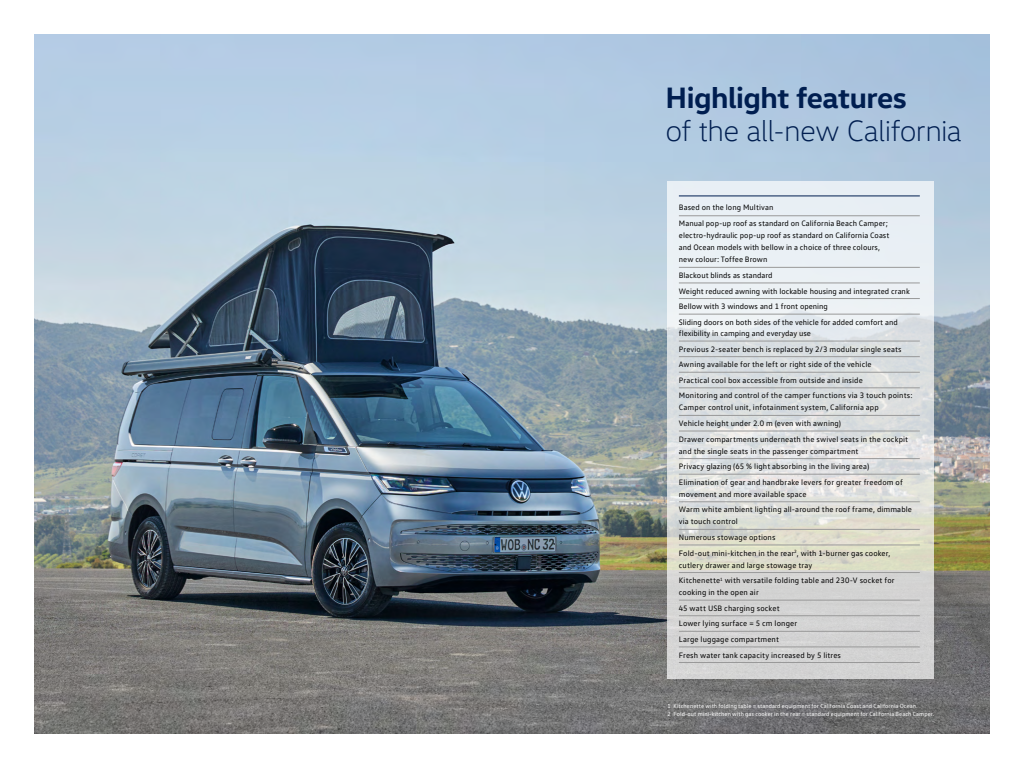
<style>
.page{position:relative;width:1024px;height:768px;background:#fff}
.page>*{position:absolute;margin:0;border:0;box-sizing:border-box;transform-origin:0 0}
.t1{font:300 30px "VW Head";letter-spacing:-.02em;color:#001e50}
.t2{font:700 30px "VW Head";letter-spacing:-.02em;color:#001e50}
.t3{font:8px/15.6px "VW Text";letter-spacing:.01em;color:#000}
.t4{font:6px/7.2px "VW Text";letter-spacing:.01em;color:#fff}
</style>
<div class="page">
<img style="left:34px;top:34px;width:956px;height:700px">
<svg style="left:668px;top:181px;width:266px;height:498px;background:#dde0e0"></svg>
<hr style="left:679px;top:196px;width:241px;height:1px;background:#001e50">
<hr style="left:679px;top:216px;width:241px;height:1px;background:#999">
<hr style="left:679px;top:267px;width:241px;height:1px;background:#999">
<hr style="left:679px;top:283px;width:241px;height:1px;background:#999">
<hr style="left:679px;top:298px;width:241px;height:1px;background:#999">
<hr style="left:679px;top:314px;width:241px;height:1px;background:#999">
<hr style="left:679px;top:341px;width:241px;height:1px;background:#999">
<hr style="left:679px;top:356px;width:241px;height:1px;background:#999">
<hr style="left:679px;top:372px;width:241px;height:1px;background:#999">
<hr style="left:679px;top:388px;width:241px;height:1px;background:#999">
<hr style="left:679px;top:415px;width:241px;height:1px;background:#999">
<hr style="left:679px;top:431px;width:241px;height:1px;background:#999">
<hr style="left:679px;top:458px;width:241px;height:1px;background:#999">
<hr style="left:679px;top:474px;width:241px;height:1px;background:#999">
<hr style="left:679px;top:502px;width:241px;height:1px;background:#999">
<hr style="left:679px;top:529px;width:241px;height:1px;background:#999">
<hr style="left:679px;top:545px;width:241px;height:1px;background:#999">
<hr style="left:679px;top:572px;width:241px;height:1px;background:#999">
<hr style="left:679px;top:600px;width:241px;height:1px;background:#999">
<hr style="left:679px;top:616px;width:241px;height:1px;background:#999">
<hr style="left:679px;top:631px;width:241px;height:1px;background:#999">
<hr style="left:679px;top:647px;width:241px;height:1px;background:#999">
<hr style="left:679px;top:662px;width:241px;height:1px;background:#999">
<h1 class="t2" style="left:666px;top:78px;width:243px">Highlight features</h1>
<h1 class="t1" style="left:666px;top:113px;width:298px">of the all-new California</h1>
<p class="t3" style="left:679px;top:199px;width:211px;line-height:16.3px">Based on the long Multivan<br>Manual pop-up roof as standard on California Beach Camper;</p>
<p class="t3" style="left:679px;top:229px;width:212px;line-height:12px">electro-hydraulic pop-up roof as standard on California Coast and Ocean models with bellow in a choice of three colours, new colour: Toffee Brown</p>
<p class="t3" style="left:679px;top:267px;width:232px">Blackout blinds as standard<br>Weight reduced awning with lockable housing and integrated crank Bellow with 3 windows and 1 front opening<br>Sliding doors on both sides of the vehicle for added comfort and</p>
<p class="t3" style="left:679px;top:325px;width:235px">flexibility in camping and everyday use<br>Previous 2-seater bench is replaced by 2/3 modular single seats Awning available for the left or right side of the vehicle<br>Practical cool box accessible from outside and inside<br>Monitoring and control of the camper functions via 3 touch points:</p>
<p class="t3" style="left:679px;top:400px;width:231px">Camper control unit, infotainment system, California app<br>Vehicle height under 2.0 m (even with awning)<br>Drawer compartments underneath the swivel seats in the cockpit</p>
<p class="t3" style="left:679px;top:443px;width:225px">and the single seats in the passenger compartment<br>Privacy glazing (65 % light absorbing in the living area)<br>Elimination of gear and handbrake levers for greater freedom of</p>
<p class="t3" style="left:679px;top:486px;width:235px">movement and more available space<br>Warm white ambient lighting all-around the roof frame, dimmable</p>
<p class="t3" style="left:679px;top:514px;width:213px">via touch control<br>Numerous stowage options<br>Fold-out mini-kitchen in the rear<sup>2</sup>, with 1-burner gas cooker,</p>
<p class="t3" style="left:679px;top:557px;width:217px">cutlery drawer and large stowage tray<br>Kitchenette<sup>1</sup> with versatile folding table and 230-V socket for</p>
<p class="t3" style="left:679px;top:584px;width:164px">cooking in the open air<br>45 watt USB charging socket<br>Lower lying surface = 5 cm longer<br>Large luggage compartment<br>Fresh water tank capacity increased by 5 litres</p>
<p class="t4" style="left:668px;top:703px;width:268px">1 Kitchenette with folding table = standard equipment for California Coast and California Ocean.<br>2 Fold-out mini-kitchen with gas cooker in the rear = standard equipment for California Beach Camper.</p>
</div>
